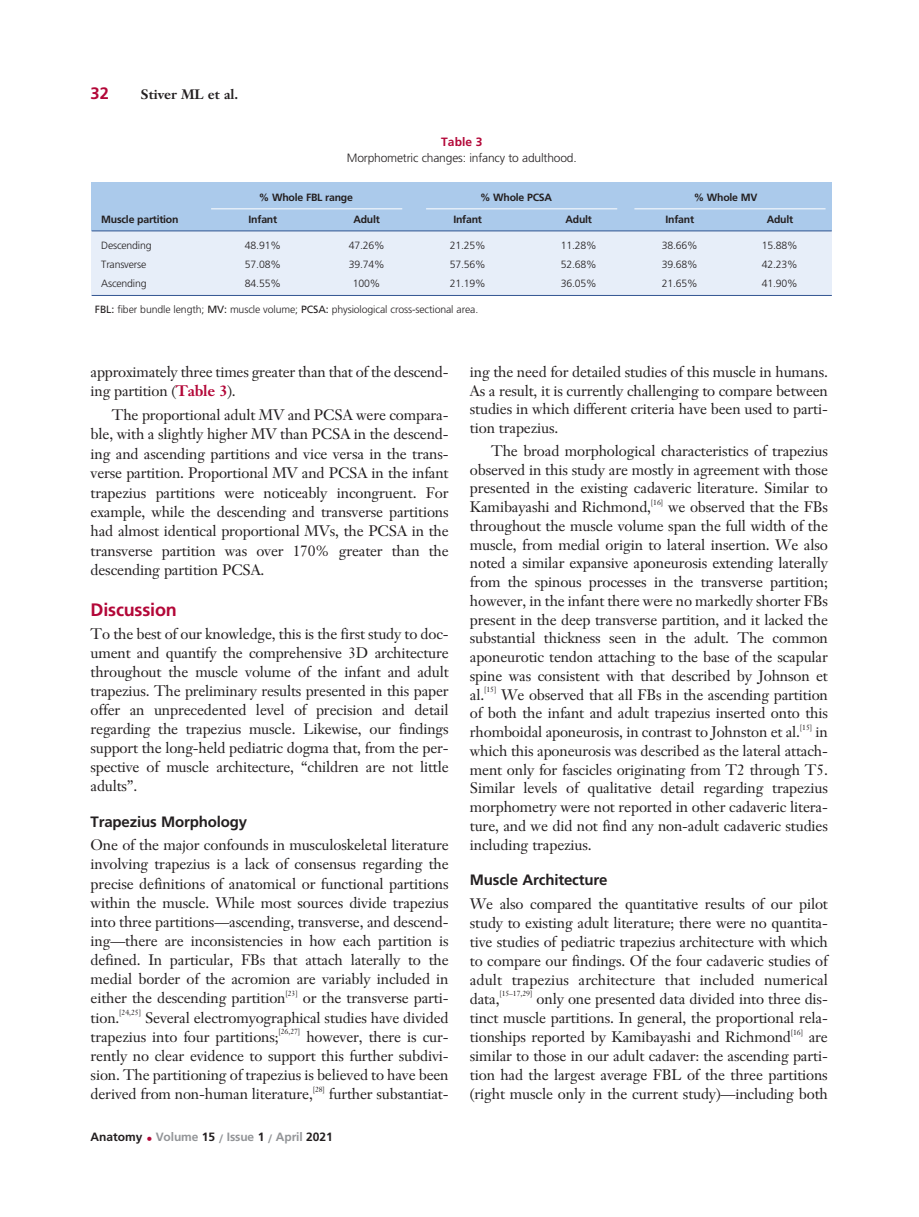
<style>
.page{position:relative;width:919px;height:1217px;background:#fff}
.page>*{position:absolute;margin:0;border:0;box-sizing:border-box;transform-origin:0 0}
.t1{font:700 18px "Frutiger";letter-spacing:-.01em;color:#b30738}
.t2{font:700 16.5px "Frutiger";color:#b30738}
.t3{font:15px/18.8px "Janson Text";letter-spacing:-.01em;color:#231f20;text-align:justify}
.t4{font:700 15px "Frutiger";letter-spacing:-.01em;color:#231f20}
.t5{font:700 13.5px "Janson Text";color:#231f20}
.t6{font:300 12px "Frutiger";letter-spacing:-.015em;color:#231f20}
.t7{font:700 12px "Frutiger";letter-spacing:-.01em;color:#939598}
.t8{font:700 12px "Frutiger";color:#b30738}
.t9{font:300 10.5px "Frutiger";letter-spacing:-.015em;color:#231f20}
.t10{font:700 10.5px "Frutiger";letter-spacing:-.02em;color:#231f20}
.t11{font:7.5px "Janson Text";letter-spacing:-.01em;color:#231f20}
.s1{font-weight:400}
.s2{font-weight:700;color:#b30738}
.s3{color:#231f20}
.s4{color:#b30738}
</style>
<div class="page">
<div style="left:92px;top:230px;width:739px;height:65px;background:#e7eef9"></div>
<div style="left:92px;top:182px;width:739px;height:49px;background:#abcaeb"></div>
<hr style="left:92px;top:230px;width:739px;height:1px;background:#325691">
<hr style="left:92px;top:295px;width:739px;height:1px;background:#325691">
<hr style="left:211px;top:208px;width:191px;height:1px;background:#fff">
<hr style="left:426px;top:208px;width:191px;height:1px;background:#fff">
<hr style="left:634px;top:208px;width:191px;height:1px;background:#fff">
<p class="t2" style="left:91px;top:87px;width:20px">32</p>
<p class="t5" style="left:141px;top:89px;width:99px">Stiver ML et al.</p>
<p class="t8" style="left:441px;top:137px;width:43px">Table 3</p>
<p class="t6" style="left:347px;top:153px;width:231px">Morphometric changes: infancy to adulthood.</p>
<p class="t10" style="left:259px;top:193px;width:95px">% Whole FBL range</p>
<p class="t10" style="left:480px;top:193px;width:74px">% Whole PCSA</p>
<p class="t10" style="left:693px;top:193px;width:65px">% Whole MV</p>
<p class="t10" style="left:101px;top:215px;width:79px">Muscle partition</p>
<p class="t10" style="left:248px;top:215px;width:30px">Infant</p>
<p class="t10" style="left:353px;top:215px;width:28px">Adult</p>
<p class="t10" style="left:453px;top:215px;width:30px">Infant</p>
<p class="t10" style="left:565px;top:215px;width:28px">Adult</p>
<p class="t10" style="left:665px;top:215px;width:30px">Infant</p>
<p class="t10" style="left:766px;top:215px;width:28px">Adult</p>
<p class="t9" style="left:101px;top:241px;width:52px">Descending</p>
<p class="t9" style="left:245px;top:241px;width:37px">48.91%</p>
<p class="t9" style="left:348px;top:241px;width:37px">47.26%</p>
<p class="t9" style="left:449px;top:241px;width:37px">21.25%</p>
<p class="t9" style="left:560px;top:241px;width:37px">11.28%</p>
<p class="t9" style="left:661px;top:241px;width:37px">38.66%</p>
<p class="t9" style="left:761px;top:241px;width:37px">15.88%</p>
<p class="t9" style="left:101px;top:260px;width:47px">Transverse</p>
<p class="t9" style="left:245px;top:260px;width:37px">57.08%</p>
<p class="t9" style="left:348px;top:260px;width:37px">39.74%</p>
<p class="t9" style="left:449px;top:260px;width:37px">57.56%</p>
<p class="t9" style="left:560px;top:260px;width:37px">52.68%</p>
<p class="t9" style="left:661px;top:260px;width:37px">39.68%</p>
<p class="t9" style="left:761px;top:260px;width:37px">42.23%</p>
<p class="t9" style="left:101px;top:279px;width:47px">Ascending</p>
<p class="t9" style="left:245px;top:279px;width:37px">84.55%</p>
<p class="t9" style="left:353px;top:279px;width:29px">100%</p>
<p class="t9" style="left:449px;top:279px;width:37px">21.19%</p>
<p class="t9" style="left:560px;top:279px;width:37px">36.05%</p>
<p class="t9" style="left:661px;top:279px;width:37px">21.65%</p>
<p class="t9" style="left:761px;top:279px;width:37px">41.90%</p>
<p class="t9" style="left:95px;top:305px;width:385px"><span class="s1">FBL:</span> fiber bundle length; <span class="s1">MV:</span> muscle volume; <span class="s1">PCSA:</span> physiological cross-sectional area.</p>
<p class="t3" style="left:91px;top:363px;width:359px;line-height:19.4px">approximately three times greater than that of the descend&shy;ing partition (<span class="s2">Table 3</span>).</p>
<p class="t3" style="left:91px;top:406px;width:359px;line-height:19.4px;text-indent:21px">The proportional adult MV and PCSA were compara&shy;ble, with a slightly higher MV than PCSA in the descend&shy;ing and ascending partitions and vice versa in the trans&shy;verse partition. Proportional MV and PCSA in the infant trapezius partitions were noticeably incongruent. For example, while the descending and transverse partitions had almost identical proportional MVs, the PCSA in the transverse partition was over 170% greater than the descending partition PCSA.</p>
<p class="t1" style="left:91px;top:602px;width:88px">Discussion</p>
<p class="t3" style="left:91px;top:626px;width:359px">To the best of our knowledge, this is the first study to doc&shy;ument and quantify the comprehensive 3D architecture throughout the muscle volume of the infant and adult trapezius. The preliminary results presented in this paper offer an unprecedented level of precision and detail regarding the trapezius muscle. Likewise, our findings support the long-held pediatric dogma that, from the per&shy;spective of muscle architecture, “children are not little adults”.</p>
<p class="t4" style="left:91px;top:815px;width:158px">Trapezius Morphology</p>
<p class="t3" style="left:91px;top:837px;width:359px">One of the major confounds in musculoskeletal literature involving trapezius is a lack of consensus regarding the precise definitions of anatomical or functional partitions within the muscle. While most sources divide trapezius into three partitions—ascending, transverse, and descend&shy;ing—there are inconsistencies in how each partition is defined. In particular, FBs that attach laterally to the medial border of the acromion are variably included in either the descending partition</p>
<p class="t11" style="left:285px;top:990px;width:14px">[23]</p>
<p class="t3" style="left:303px;top:990px;width:147px">or the transverse parti-</p>
<p class="t3" style="left:91px;top:1009px;width:30px">tion.</p>
<p class="t11" style="left:119px;top:1009px;width:23px">[24,25]</p>
<p class="t3" style="left:91px;top:1009px;width:359px;text-indent:54px">Several electromyographical studies have divided trapezius into four partitions;</p>
<p class="t11" style="left:278px;top:1028px;width:23px">[26,27]</p>
<p class="t3" style="left:91px;top:1028px;width:359px;text-indent:216px">however, there is cur&shy;rently no clear evidence to support this further subdivi&shy;sion. The partitioning of trapezius is believed to have been derived from non-human literature,</p>
<p class="t11" style="left:313px;top:1085px;width:14px">[28]</p>
<p class="t3" style="left:329px;top:1085px;width:121px">further substantiat-</p>
<p class="t7" style="left:91px;top:1132px;width:244px"><span class="s3">Anatomy</span> <span class="s4">•</span> Volume <span class="s3">15</span> / Issue <span class="s3">1</span> / April <span class="s3">2021</span></p>
<p class="t3" style="left:470px;top:363px;width:359px">ing the need for detailed studies of this muscle in humans.<br>As a result, it is currently challenging to compare between studies in which different criteria have been used to parti&shy;tion trapezius.</p>
<p class="t3" style="left:470px;top:443px;width:359px;text-indent:21px">The broad morphological characteristics of trapezius observed in this study are mostly in agreement with those presented in the existing cadaveric literature. Similar to Kamibayashi and Richmond,</p>
<p class="t11" style="left:651px;top:499px;width:14px">[16]</p>
<p class="t3" style="left:470px;top:499px;width:359px;text-indent:198px">we observed that the FBs throughout the muscle volume span the full width of the muscle, from medial origin to lateral insertion. We also noted a similar expansive aponeurosis extending laterally from the spinous processes in the transverse partition; however, in the infant there were no markedly shorter FBs present in the deep transverse partition, and it lacked the substantial thickness seen in the adult. The common aponeurotic tendon attaching to the base of the scapular spine was consistent with that described by Johnson et al.</p>
<p class="t11" style="left:484px;top:686px;width:14px">[15]</p>
<p class="t3" style="left:470px;top:686px;width:359px;text-indent:31px">We observed that all FBs in the ascending partition of both the infant and adult trapezius inserted onto this rhomboidal aponeurosis, in contrast to Johnston et al.</p>
<p class="t11" style="left:799px;top:724px;width:14px">[15]</p>
<p class="t3" style="left:470px;top:724px;width:359px;text-indent:345px">in which this aponeurosis was described as the lateral attach&shy;ment only for fascicles originating from T2 through T5.<br>Similar levels of qualitative detail regarding trapezius morphometry were not reported in other cadaveric litera&shy;ture, and we did not find any non-adult cadaveric studies including trapezius.</p>
<p class="t4" style="left:470px;top:873px;width:139px">Muscle Architecture</p>
<p class="t3" style="left:470px;top:895px;width:359px">We also compared the quantitative results of our pilot study to existing adult literature; there were no quantita&shy;tive studies of pediatric trapezius architecture with which to compare our findings. Of the four cadaveric studies of adult trapezius architecture that included numerical data,</p>
<p class="t11" style="left:499px;top:990px;width:35px">[15–17,29]</p>
<p class="t3" style="left:470px;top:990px;width:359px;text-indent:67px">only one presented data divided into three dis&shy;tinct muscle partitions. In general, the proportional rela&shy;tionships reported by Kamibayashi and Richmond</p>
<p class="t11" style="left:790px;top:1028px;width:14px">[16]</p>
<p class="t3" style="left:470px;top:1028px;width:359px;text-indent:339px">are similar to those in our adult cadaver: the ascending parti&shy;tion had the largest average FBL of the three partitions (right muscle only in the current study)—including both</p>
</div>
